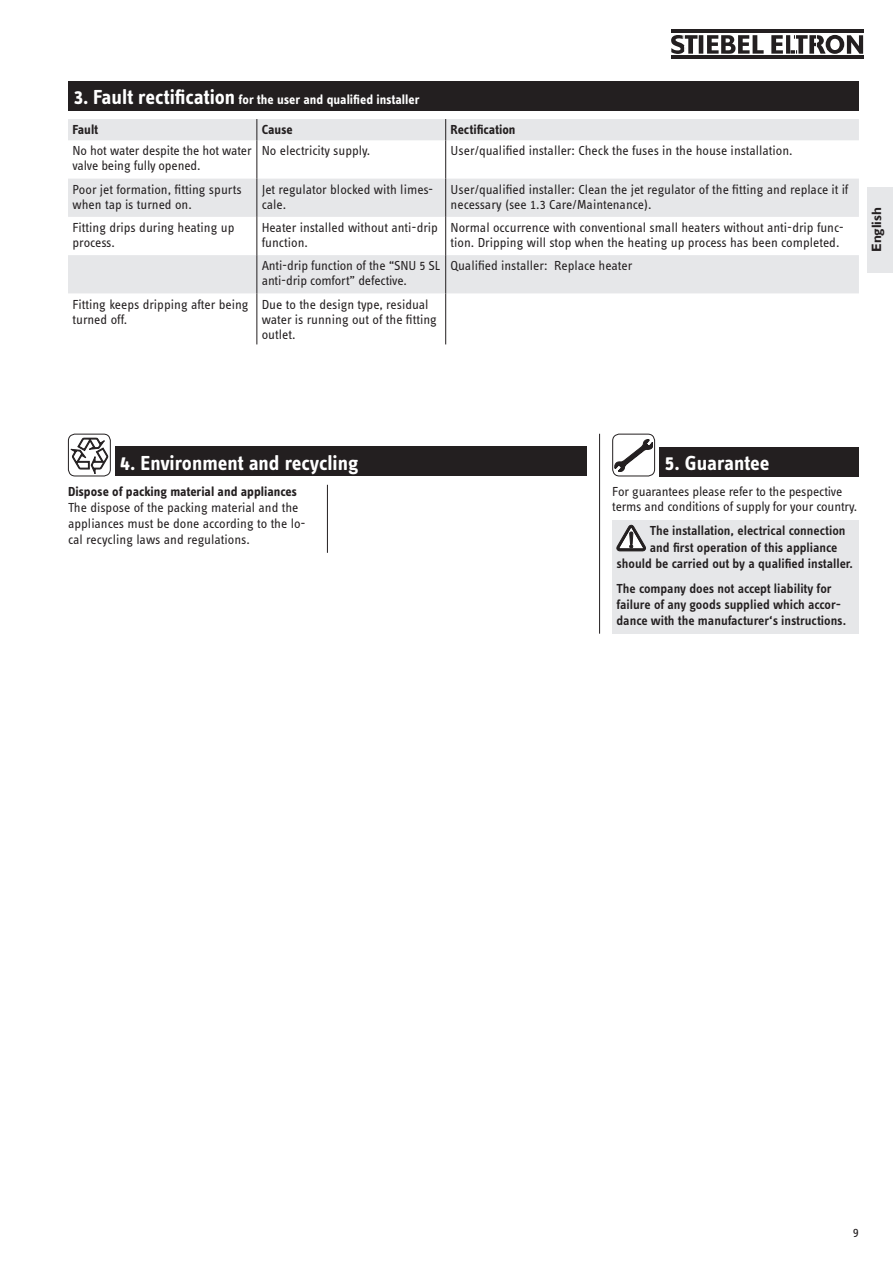
<style>
.page{position:relative;width:893px;height:1263px;background:#fff}
.page>*{position:absolute;margin:0;border:0;box-sizing:border-box;transform-origin:0 0}
.t1{font:700 21px "STE Info Text";color:#fff}
.t2{font:13.5px/15px "STE Info Text";color:#231f20}
.t3{font:600 13.5px/16.2px "STE Info Text";color:#231f20}
.t4{font:700 13.5px "STE Info Text";color:#231f20}
.t5{font:700 13.5px "STE Info Text";color:#fff}
.t6{font:700 13.5px "Gill Alt One";color:#231f20}
.s1{font-size:21px}
</style>
<div class="page">
<svg style="left:671px;top:35px;width:192px;height:19px"></svg>
<hr style="left:671px;top:30px;width:192px;height:3px;background:#231f20">
<hr style="left:671px;top:56px;width:192px;height:3px;background:#231f20">
<svg style="left:68px;top:119px;width:791px;height:174px;fill:#e6e7e9"></svg>
<svg style="left:256px;top:119px;width:1px;height:21px"></svg>
<svg style="left:445px;top:119px;width:1px;height:21px"></svg>
<hr style="left:256px;top:140px;width:1px;height:39px;background:#231f20">
<hr style="left:445px;top:140px;width:1px;height:39px;background:#231f20">
<hr style="left:256px;top:179px;width:1px;height:38px;background:#231f20">
<hr style="left:445px;top:179px;width:1px;height:38px;background:#231f20">
<hr style="left:256px;top:217px;width:1px;height:38px;background:#231f20">
<hr style="left:445px;top:217px;width:1px;height:38px;background:#231f20">
<hr style="left:256px;top:255px;width:1px;height:38px;background:#231f20">
<hr style="left:445px;top:255px;width:1px;height:38px;background:#231f20">
<hr style="left:256px;top:293px;width:1px;height:51px;background:#231f20">
<hr style="left:445px;top:293px;width:1px;height:51px;background:#231f20">
<div style="left:68px;top:81px;width:791px;height:30px;background:#231f20"></div>
<div style="left:612px;top:520px;width:247px;height:114px;background:#e6e7e9"></div>
<svg style="left:617px;top:525px;width:29px;height:26px"></svg>
<div style="left:68px;top:434px;width:43px;height:42px;border:1px solid #231f20;border-radius:7px"></div>
<svg style="left:71px;top:438px;width:37px;height:36px"></svg>
<div style="left:115px;top:446px;width:472px;height:30px;background:#231f20"></div>
<div style="left:612px;top:434px;width:43px;height:42px;border:1px solid #231f20;border-radius:7px"></div>
<svg style="left:614px;top:439px;width:39px;height:33px"></svg>
<div style="left:659px;top:447px;width:200px;height:29px;background:#231f20"></div>
<hr style="left:599px;top:434px;width:1px;height:200px;background:#231f20">
<div style="left:867px;top:187px;width:26px;height:85px;background:#e6e7e9"></div>
<hr style="left:327px;top:485px;width:1px;height:68px;background:#231f20">
<p class="t5" style="left:74px;top:92px;width:347px"><span class="s1">3. Fault rectification</span> for the user and qualified installer</p>
<p class="t4" style="left:73px;top:122px;width:27px">Fault</p>
<p class="t4" style="left:262px;top:122px;width:33px">Cause</p>
<p class="t4" style="left:451px;top:122px;width:66px">Rectification</p>
<p class="t2" style="left:73px;top:143px;width:181px">No hot water despite the hot water valve being fully opened.</p>
<p class="t2" style="left:262px;top:143px;width:110px">No electricity supply.</p>
<p class="t2" style="left:451px;top:143px;width:344px">User/qualified installer: Check the fuses in the house installation.</p>
<p class="t2" style="left:73px;top:182px;width:171px">Poor jet formation, fitting spurts when tap is turned on.</p>
<p class="t2" style="left:262px;top:182px;width:173px">Jet regulator blocked with limes&shy;cale.</p>
<p class="t2" style="left:451px;top:182px;width:399px">User/qualified installer: Clean the jet regulator of the fitting and replace it if necessary (see 1.3 Care/Maintenance).</p>
<p class="t2" style="left:73px;top:220px;width:164px">Fitting drips during heating up process.</p>
<p class="t2" style="left:262px;top:220px;width:178px">Heater installed without anti-drip function.</p>
<p class="t2" style="left:451px;top:220px;width:395px">Normal occurrence with conventional small heaters without anti-drip func&shy;tion. Dripping will stop when the heating up process has been completed.</p>
<p class="t2" style="left:262px;top:258px;width:180px">Anti-drip function of the “SNU 5 SL anti-drip comfort” defective.</p>
<p class="t2" style="left:451px;top:258px;width:183px">Qualified installer: Replace heater</p>
<p class="t2" style="left:73px;top:296px;width:178px">Fitting keeps dripping after being turned off.</p>
<p class="t2" style="left:262px;top:296px;width:177px">Due to the design type, residual water is running out of the fitting outlet.</p>
<p class="t6" style="left:869px;top:252px;width:46px;rotate:-90deg">English</p>
<h1 class="t1" style="left:121px;top:451px;width:239px">4. Environment and recycling</h1>
<p class="t4" style="left:68px;top:483px;width:231px">Dispose of packing material and appliances</p>
<p class="t2" style="left:68px;top:499px;width:239px;line-height:16.2px">The dispose of the packing material and the appliances must be done according to the lo&shy;cal recycling laws and regulations.</p>
<h1 class="t1" style="left:665px;top:451px;width:106px">5. Guarantee</h1>
<p class="t2" style="left:612px;top:484px;width:246px">For guarantees please refer to the pespective terms and conditions of supply for your country.</p>
<p class="t3" style="left:650px;top:523px;width:197px">The installation, electrical connection</p>
<p class="t3" style="left:650px;top:539px;width:189px">and first operation of this appliance</p>
<p class="t3" style="left:617px;top:555px;width:238px">should be carried out by a qualified installer.</p>
<p class="t3" style="left:617px;top:580px;width:231px">The company does not accept liability for failure of any goods supplied which accor&shy;dance with the manufacturer‘s instructions.</p>
</div>
